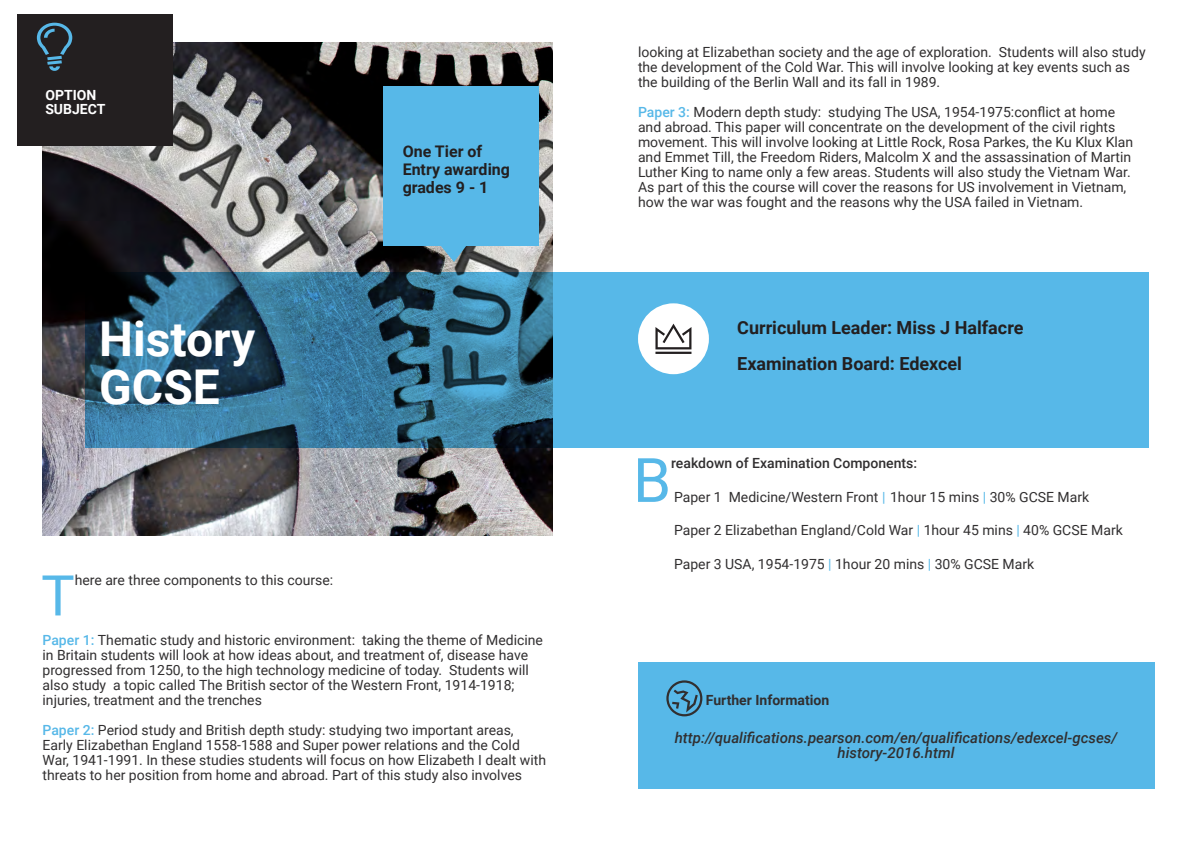
<style>
.page{position:relative;width:1191px;height:842px;background:#fff}
.page>*{position:absolute;margin:0;border:0;box-sizing:border-box;transform-origin:0 0}
.Body_First{font:61.3px "Roboto";color:#57b8e8}
.t1{font:56.2px "Roboto";color:#57b8e8}
.Subtitile{font:700 48px "Roboto";color:#fff}
.Subtitle_4{font:700 18px "Roboto";color:#231f20}
.Subtitle_4-2{font:700 16px/18px "Roboto";color:#231f20}
.Body{font:italic 500 15px/15px "Roboto";color:#312f30;text-align:center}
.Body_First-2{font:14px/15px "Roboto";color:#312f30}
.Body_First-3{font:500 14px "Roboto";color:#312f30}
.Services_T{font:700 14px "Roboto";color:#312f30}
.Services_T-2{font:700 14px "Roboto";color:#fff}
.s1{font-weight:500;color:#57b8e8}
.s2{color:#57b8e8}
</style>
<div class="page">
<img style="left:43px;top:43px;width:510px;height:493px">
<svg style="left:85px;top:272px;width:624px;height:175px;background:#397899"></svg>
<div style="left:638px;top:303px;width:71px;height:71px;background:#fff;border-radius:50%"></div>
<svg style="left:439px;top:246px;width:29px;height:16px"></svg>
<div style="left:383px;top:87px;width:156px;height:159px;background:#57b8e8"></div>
<div style="left:17px;top:14px;width:156px;height:57px;background:#231f20"></div>
<div style="left:17px;top:43px;width:156px;height:103px;background:#231f20"></div>
<div style="left:709px;top:272px;width:439px;height:175px;background:#57b8e8"></div>
<svg style="left:655px;top:324px;width:36px;height:30px"></svg>
<div style="left:638px;top:662px;width:516px;height:126px;background:#57b8e8"></div>
<svg style="left:666px;top:680px;width:36px;height:36px"></svg>
<svg style="left:37px;top:23px;width:35px;height:48px"></svg>
<p class="Services_T-2" style="left:45px;top:85px;width:52px">OPTION</p>
<p class="Services_T-2" style="left:45px;top:99px;width:62px">SUBJECT</p>
<p class="Subtitile" style="left:99px;top:306px;width:158px">History</p>
<p class="Subtitile" style="left:99px;top:354px;width:122px">GCSE</p>
<p class="Subtitle_4-2" style="left:403px;top:141px;width:109px">One Tier of<br>Entry awarding grades 9 - 1</p>
<p class="t1" style="left:41px;top:556px;width:35px">T</p>
<p class="Body_First-2" style="left:75px;top:572px;width:260px">here are three components to this course:</p>
<p class="Body_First-2" style="left:43px;top:632px;width:502px"><span class="s1">Paper 1:</span> Thematic study and historic environment: taking the theme of Medicine in Britain students will look at how ideas about, and treatment of, disease have progressed from 1250, to the high technology medicine of today. Students will also study a topic called The British sector of the Western Front, 1914-1918; injuries, treatment and the trenches</p>
<p class="Body_First-2" style="left:43px;top:722px;width:505px"><span class="s1">Paper 2:</span> Period study and British depth study: studying two important areas, Early Elizabethan England 1558-1588 and Super power relations and the Cold War, 1941-1991. In these studies students will focus on how Elizabeth I dealt with threats to her position from home and abroad. Part of this study also involves</p>
<p class="Body_First-2" style="left:638px;top:44px;width:509px">looking at Elizabethan society and the age of exploration. Students will also study the development of the Cold War. This will involve looking at key events such as the building of the Berlin Wall and its fall in 1989.</p>
<p class="Body_First-2" style="left:638px;top:104px;width:496px"><span class="s1">Paper 3:</span> Modern depth study: studying The USA, 1954-1975:conflict at home and abroad. This paper will concentrate on the development of the civil rights movement. This will involve looking at Little Rock, Rosa Parkes, the Ku Klux Klan and Emmet Till, the Freedom Riders, Malcolm X and the assassination of Martin Luther King to name only a few areas. Students will also study the Vietnam War.<br>As part of this the course will cover the reasons for US involvement in Vietnam, how the war was fought and the reasons why the USA failed in Vietnam.</p>
<p class="Subtitle_4" style="left:737px;top:315px;width:288px">Curriculum Leader: Miss J Halfacre</p>
<p class="Subtitle_4" style="left:737px;top:351px;width:226px">Examination Board: Edexcel</p>
<p class="Body_First" style="left:633px;top:437px;width:40px">B</p>
<p class="Body_First-3" style="left:671px;top:453px;width:247px">reakdown of Examination Components:</p>
<p class="Body_First-2" style="left:674px;top:489px;width:417px">Paper 1 Medicine/Western Front <span class="s2">|</span> 1hour 15 mins <span class="s2">|</span> 30% GCSE Mark</p>
<p class="Body_First-2" style="left:674px;top:522px;width:450px">Paper 2 Elizabethan England/Cold War <span class="s2">|</span> 1hour 45 mins <span class="s2">|</span> 40% GCSE Mark</p>
<p class="Body_First-2" style="left:674px;top:556px;width:362px">Paper 3 USA, 1954-1975 <span class="s2">|</span> 1hour 20 mins <span class="s2">|</span> 30% GCSE Mark</p>
<p class="Services_T" style="left:706px;top:690px;width:125px">Further Information</p>
<p class="Body" style="left:675px;top:730px;width:444px">http://qualifications.pearson.com/en/qualifications/edexcel-gcses/ history-2016.html</p>
</div>
